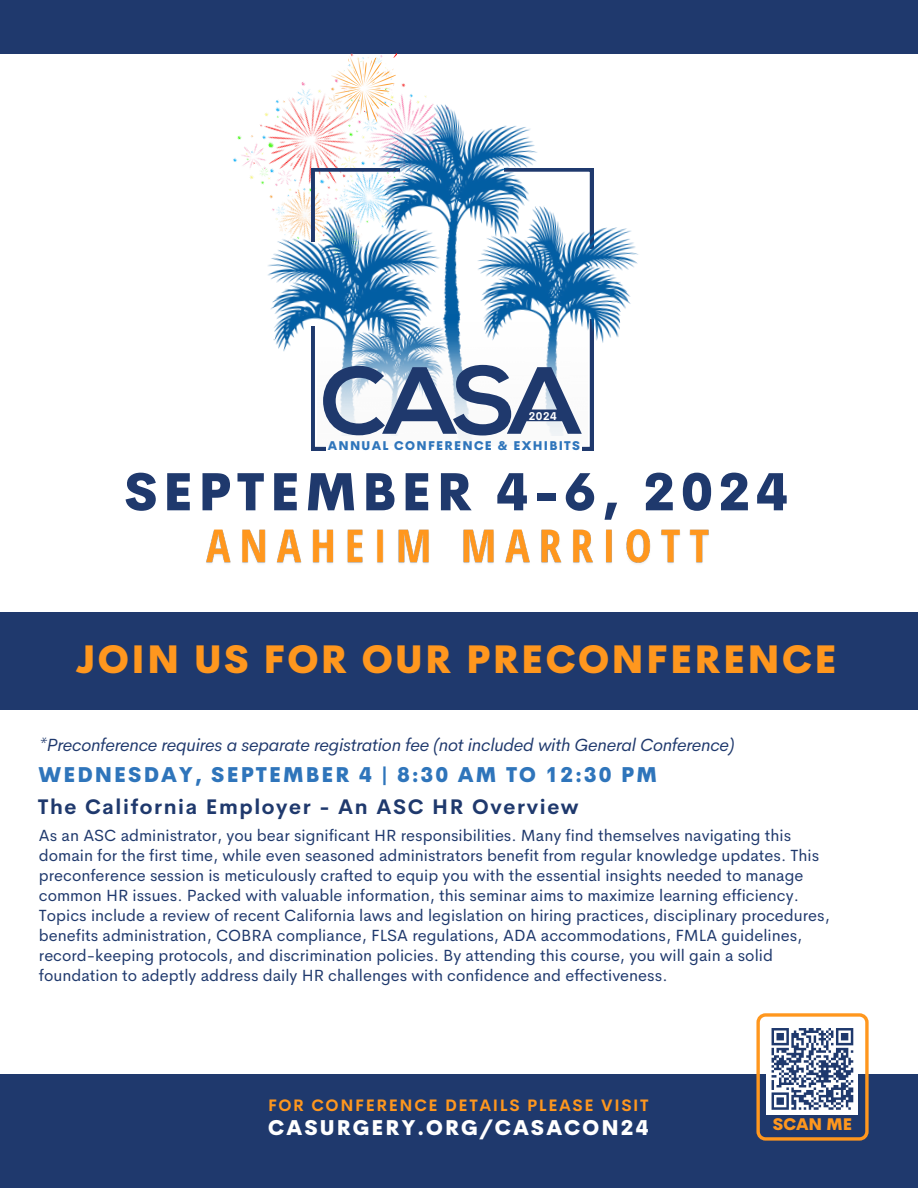
<style>
.page{position:relative;width:918px;height:1188px;background:#fff}
.page>*{position:absolute;margin:0;border:0;box-sizing:border-box;transform-origin:0 0}
.t1{font:800 51.75px "Cerebri Sans";letter-spacing:.105em;color:#1f396d}
.t2{font:800 38.4px "Cerebri Sans";letter-spacing:.06em;color:#ff971e}
.t3{font:700 20.7px "Cerebri Sans";letter-spacing:.08em;color:#1f396d}
.t4{font:800 20.7px "Cerebri Sans";letter-spacing:.1em;color:#2f75bb}
.t5{font:800 20.7px "Cerebri Sans";letter-spacing:.1em;color:#fff}
.t6{font:italic 17.7px "Cerebri Sans";letter-spacing:-.01em;color:#1f396d}
.t7{font:800 16.35px "Cerebri Sans";color:#ff971e}
.t8{font:16.2px/20px "Cerebri Sans";color:#1f396d}
.t9{font:700 16.2px "Cerebri Sans";letter-spacing:.1em;color:#ff971e}
.t10{font:800 12.3px "Cerebri Sans";letter-spacing:.105em;color:#2f75bb}
.t11{font:700 11.1px "Cerebri Sans";color:#fff}
</style>
<div class="page">
<div style="left:0;top:1074px;width:918px;height:114px;background:#1f396d"></div>
<div style="left:0;top:0;width:918px;height:54px;background:#1f396d"></div>
<div style="left:0;top:612px;width:918px;height:97px;background:#1f396d"></div>
<svg style="left:756px;top:1013px;width:113px;height:127px"></svg>
<img style="left:206px;top:529px;width:503px;height:35px">
<img style="left:233px;top:53px;width:193px;height:143px">
<svg style="left:312px;top:168px;width:281px;height:282px"></svg>
<img style="left:268px;top:196px;width:106px;height:253px">
<img style="left:344px;top:308px;width:30px;height:14px">
<img style="left:553px;top:196px;width:86px;height:236px">
<img style="left:374px;top:96px;width:179px;height:226px">
<img style="left:436px;top:313px;width:39px;height:9px">
<div style="left:326px;top:436px;width:255px;height:21px;background:#fff"></div>
<img style="left:318px;top:322px;width:269px;height:124px">
<svg style="left:323px;top:365px;width:259px;height:71px"></svg>
<img style="left:323px;top:54px;width:74px;height:69px">
<p class="t11" style="left:529px;top:408px;width:29px">2024</p>
<h5 class="t10" style="left:328px;top:438px;width:254px">ANNUAL CONFERENCE &amp; EXHIBITS</h5>
<p class="t1" style="left:124px;top:459px;width:665px">SEPTEMBER 4-6, 2024</p>
<p class="t2" style="left:76px;top:634px;width:762px">JOIN US FOR OUR PRECONFERENCE</p>
<p class="t6" style="left:39px;top:734px;width:697px">*Preconference requires a separate registration fee (not included with General Conference)</p>
<p class="t4" style="left:38px;top:761px;width:620px">WEDNESDAY, SEPTEMBER 4 | 8:30 AM TO 12:30 PM</p>
<p class="t3" style="left:38px;top:793px;width:542px">The California Employer - An ASC HR Overview</p>
<p class="t8" style="left:39px;top:826px;width:793px">As an ASC administrator, you bear significant HR responsibilities. Many find themselves navigating this domain for the first time, while even seasoned administrators benefit from regular knowledge updates. This preconference session is meticulously crafted to equip you with the essential insights needed to manage common HR issues. Packed with valuable information, this seminar aims to maximize learning efficiency.<br>Topics include a review of recent California laws and legislation on hiring practices, disciplinary procedures, benefits administration, COBRA compliance, FLSA regulations, ADA accommodations, FMLA guidelines, record-keeping protocols, and discrimination policies. By attending this course, you will gain a solid foundation to adeptly address daily HR challenges with confidence and effectiveness.</p>
<p class="t9" style="left:268px;top:1095px;width:382px">FOR CONFERENCE DETAILS PLEASE VISIT</p>
<p class="t5" style="left:268px;top:1114px;width:382px">CASURGERY.ORG/CASACON24</p>
<p class="t7" style="left:773px;top:1114px;width:81px">SCAN ME</p>
</div>
